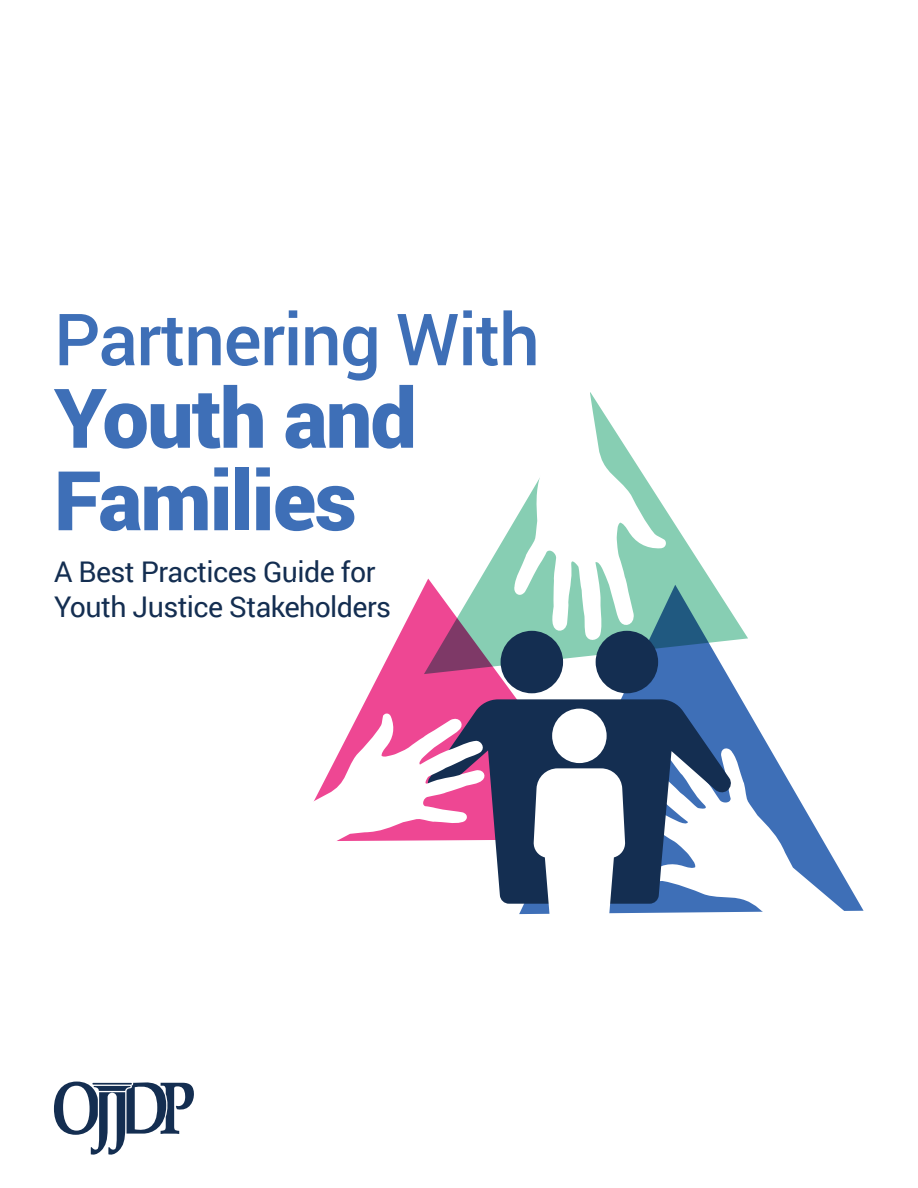
<style>
.page{position:relative;width:918px;height:1188px;background:#fff}
.page>*{position:absolute;margin:0;border:0;box-sizing:border-box;transform-origin:0 0}
.t1{font:900 82.5px/82.5px "Roboto";letter-spacing:-.02em;color:#3e6fb7}
.t2{font:500 72px "Roboto";letter-spacing:-.02em;color:#3e6fb7}
.t3{font:28.5px/34.2px "Roboto";letter-spacing:-.02em;color:#142e51}
</style>
<div class="page">
<svg style="left:428px;top:512px;width:286px;height:73px"></svg>
<svg style="left:359px;top:579px;width:160px;height:133px"></svg>
<svg style="left:519px;top:585px;width:345px;height:326px"></svg>
<svg style="left:513px;top:392px;width:154px;height:251px"></svg>
<svg style="left:625px;top:742px;width:229px;height:172px"></svg>
<div style="left:501px;top:631px;width:62px;height:62px;background:#142e51;border-radius:50%"></div>
<div style="left:596px;top:631px;width:62px;height:62px;background:#142e51;border-radius:50%"></div>
<svg style="left:427px;top:699px;width:305px;height:205px;fill:#142e51"></svg>
<div style="left:552px;top:709px;width:55px;height:54px;background:#fff;border-radius:50%"></div>
<svg style="left:504px;top:768px;width:121px;height:147px"></svg>
<svg style="left:313px;top:712px;width:176px;height:154px"></svg>
<svg style="left:54px;top:1082px;width:140px;height:73px"></svg>
<h1 class="t2" style="left:54px;top:289px;width:487px">Partnering With</h1>
<p class="t1" style="left:54px;top:374px;width:364px">Youth and<br>Families</p>
<p class="t3" style="left:54px;top:554px;width:339px">A Best Practices Guide for<br>Youth Justice Stakeholders</p>
</div>
